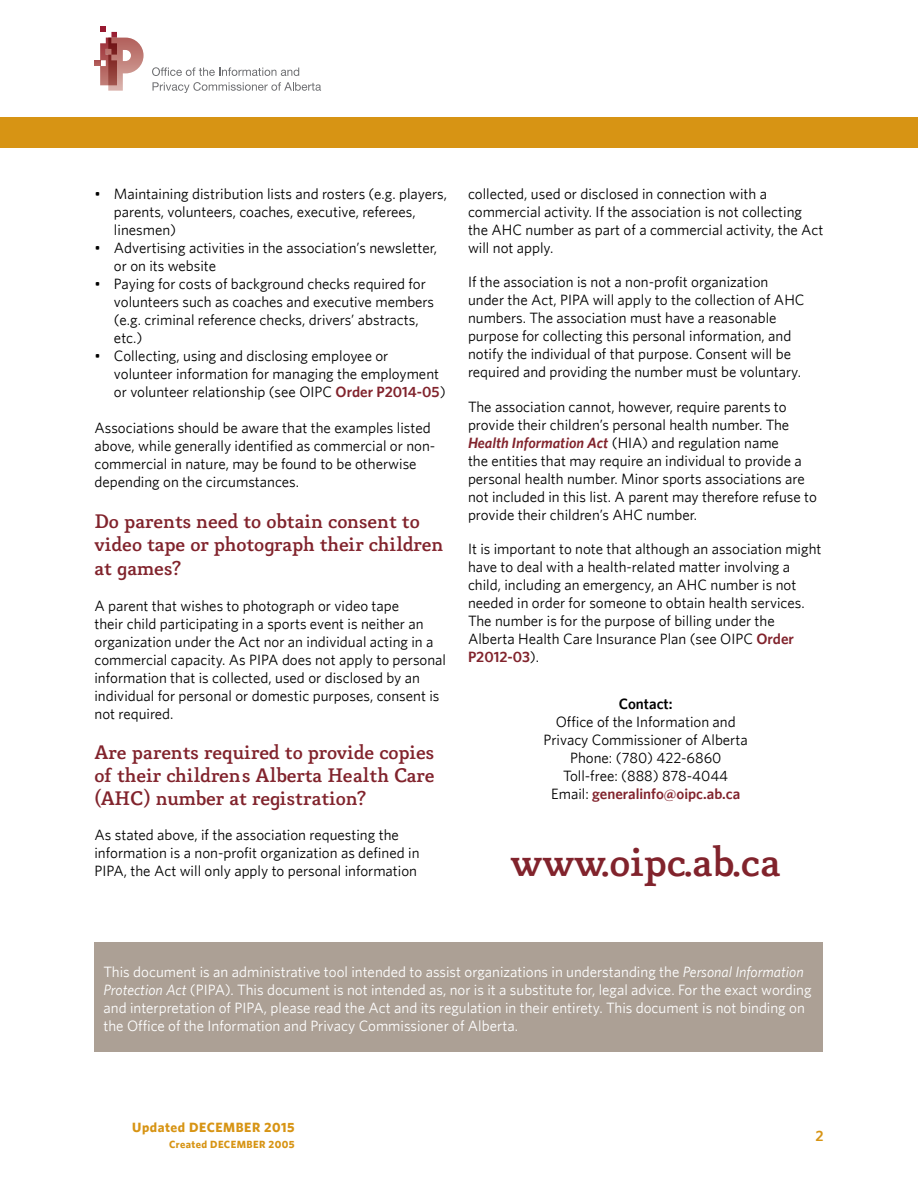
<style>
.page{position:relative;width:918px;height:1188px;background:#fff}
.page>*{position:absolute;margin:0;border:0;box-sizing:border-box;transform-origin:0 0}
.t1{font:500 40.5px "Mido";letter-spacing:-.005em;color:#81232c}
.t2{font:500 19.5px/23.4px "Mido";color:#81232c}
.t3{font:15px/18px "Whitney";color:#000}
.t4{font:15px/18px "Whitney";color:#fff}
.t5{font:600 15px "Whitney";color:#000}
.t6{font:600 15px "Whitney";color:#d79414}
.t7{font:700 13.5px "Whitney";letter-spacing:.04em;color:#d79414}
.t8{font:700 10.5px "Whitney";letter-spacing:.04em;color:#d79414}
.s1{font-weight:600;color:#81232c}
.s2{font-weight:600;font-style:italic;color:#81232c}
.s3{font-style:italic}
</style>
<div class="page">
<div style="left:0;top:117px;width:918px;height:31px;background:#d79414"></div>
<svg style="left:152px;top:67px;width:147px;height:9px"></svg>
<svg style="left:153px;top:82px;width:168px;height:11px"></svg>
<svg style="left:94px;top:26px;width:50px;height:65px"></svg>
<div style="left:94px;top:942px;width:730px;height:110px;background:#aca095"></div>
<p class="t3" style="left:114px;top:184px;width:334px;text-indent:-20px">• Maintaining distribution lists and rosters (e.g. players, parents, volunteers, coaches, executive, referees, linesmen)</p>
<p class="t3" style="left:114px;top:238px;width:325px;text-indent:-20px">• Advertising activities in the association’s newsletter, or on its website</p>
<p class="t3" style="left:114px;top:274px;width:322px;text-indent:-20px">• Paying for costs of background checks required for volunteers such as coaches and executive members (e.g. criminal reference checks, drivers’ abstracts, etc.)</p>
<p class="t3" style="left:114px;top:346px;width:333px;text-indent:-20px">• Collecting, using and disclosing employee or volunteer information for managing the employment or volunteer relationship (see OIPC <span class="s1">Order P2014-05</span>)</p>
<p class="t3" style="left:94px;top:418px;width:342px">Associations should be aware that the examples listed above, while generally identified as commercial or non&shy;commercial in nature, may be found to be otherwise depending on the circumstances.</p>
<h2 class="t2" style="left:94px;top:510px;width:350px">Do parents need to obtain consent to video tape or photograph their children at games?</h2>
<p class="t3" style="left:94px;top:596px;width:353px">A parent that wishes to photograph or video tape<br>their child participating in a sports event is neither an organization under the Act nor an individual acting in a commercial capacity. As PIPA does not apply to personal information that is collected, used or disclosed by an individual for personal or domestic purposes, consent is not required.</p>
<h2 class="t2" style="left:94px;top:741px;width:342px;text-align:justify">Are parents required to provide copies of their children’s Alberta Health Care (AHC) number at registration?</h2>
<p class="t3" style="left:94px;top:825px;width:327px">As stated above, if the association requesting the information is a non-profit organization as defined in<br>PIPA, the Act will only apply to personal information</p>
<p class="t3" style="left:468px;top:184px;width:357px">collected, used or disclosed in connection with a commercial activity. If the association is not collecting the AHC number as part of a commercial activity, the Act will not apply.</p>
<p class="t3" style="left:468px;top:273px;width:338px">If the association is not a non-profit organization under the Act, PIPA will apply to the collection of AHC numbers. The association must have a reasonable purpose for collecting this personal information, and notify the individual of that purpose. Consent will be required and providing the number must be voluntary.</p>
<p class="t3" style="left:468px;top:397px;width:351px">The association cannot, however, require parents to provide their children’s personal health number. The <span class="s2">Health Information Act</span> (HIA) and regulation name<br>the entities that may require an individual to provide a personal health number. Minor sports associations are not included in this list. A parent may therefore refuse to provide their children’s AHC number.</p>
<p class="t3" style="left:468px;top:540px;width:355px">It is important to note that although an association might have to deal with a health-related matter involving a child, including an emergency, an AHC number is not needed in order for someone to obtain health services.<br>The number is for the purpose of billing under the Alberta Health Care Insurance Plan (see OIPC <span class="s1">Order P2012-03</span>).</p>
<p class="t5" style="left:619px;top:694px;width:55px">Contact:</p>
<p class="t3" style="left:544px;top:712px;width:206px;text-align:center">Office of the Information and<br>Privacy Commissioner of Alberta<br>Phone: (780) 422-6860<br>Toll-free: (888) 878-4044<br>Email: <span class="s1">generalinfo@oipc.ab.ca</span></p>
<h1 class="t1" style="left:511px;top:838px;width:272px">www.oipc.ab.ca</h1>
<p class="t4" style="left:104px;top:962px;width:710px">This document is an administrative tool intended to assist organizations in understanding the <span class="s3">Personal Information Protection Act</span> (PIPA). This document is not intended as, nor is it a substitute for, legal advice. For the exact wording and interpretation of PIPA, please read the Act and its regulation in their entirety. This document is not binding on the Office of the Information and Privacy Commissioner of Alberta.</p>
<p class="t7" style="left:132px;top:1119px;width:164px">Updated DECEMBER 2015</p>
<p class="t8" style="left:169px;top:1138px;width:127px">Created DECEMBER 2005</p>
<p class="t6" style="left:815px;top:1126px;width:10px">2</p>
</div>
